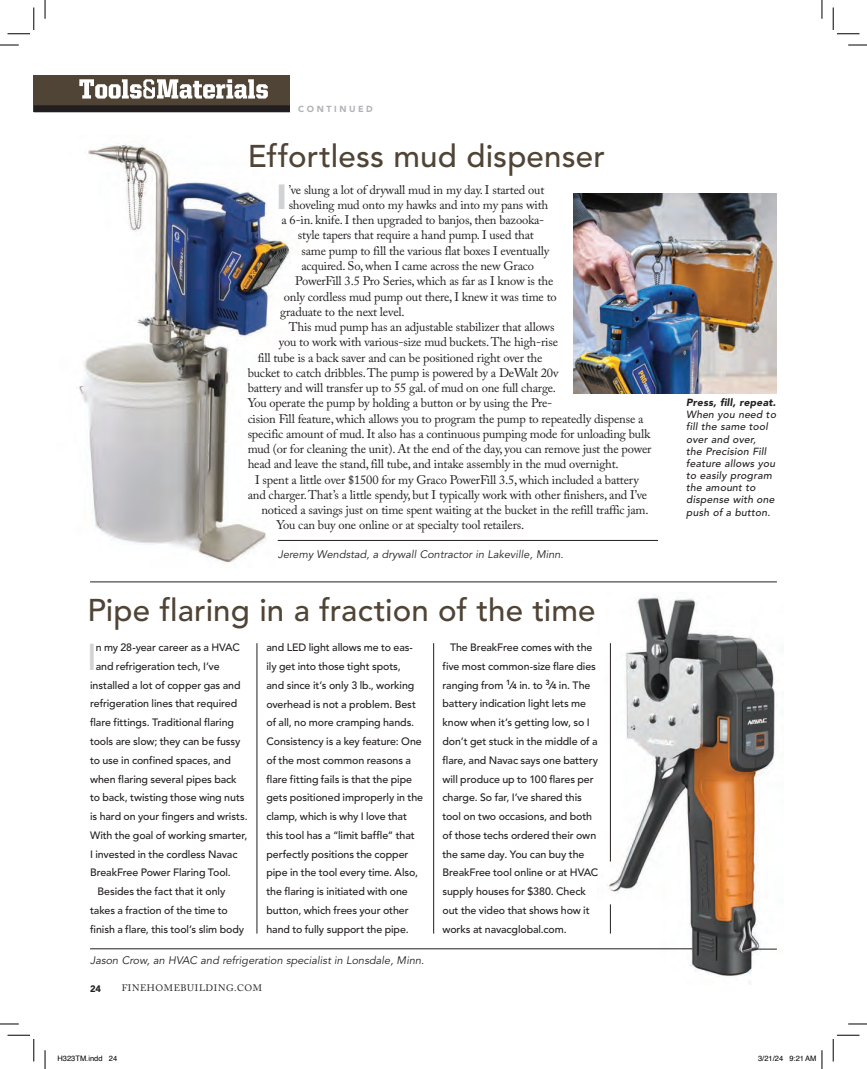
<style>
.page{position:relative;width:867px;height:1069px;background:#fff}
.page>*{position:absolute;margin:0;border:0;box-sizing:border-box;transform-origin:0 0}
.t1{font:500 37.12px "Avenir LT Std";color:#d1d2d4}
.t2{font:900 34.62px "Avenir LT Std";color:#d1d2d4}
.t3{font:500 31.25px "Avenir LT Std";letter-spacing:.005em;color:#4f4435}
.t4{font:12.5px "Adobe Caslon Pro";letter-spacing:-.015em;color:#231f20}
.t5{font:italic 10.88px "Avenir LT Std";letter-spacing:.005em;color:#231f20}
.t6{font:500 10.62px/18.8px "Avenir LT Std";letter-spacing:-.01em;color:#231f20}
.t7{font:italic 500 10.25px/12.2px "Avenir LT Std";letter-spacing:.02em;color:#231f20}
.t8{font:italic 900 10.25px "Avenir LT Std";letter-spacing:.02em;color:#231f20}
.t9{font:9.38px "Adobe Caslon Pro";letter-spacing:.065em;color:#231f20}
.t10{font:900 9.38px "Avenir LT Std";color:#231f20}
.t11{font:900 8.75px "Avenir LT Std";letter-spacing:.295em;color:#b2b3b7}
.t12{font:7.5px "Helvetica";color:#000}
.s1{font-weight:800}
.s2{font-weight:800;font-size:7.38px}
</style>
<div class="page">
<img style="left:597px;top:596px;width:180px;height:387px">
<img style="left:79px;top:143px;width:230px;height:421px">
<hr style="left:278px;top:540px;width:380px;height:1px;background:#231f20">
<hr style="left:90px;top:582px;width:686px;height:1px;background:#231f20">
<hr style="left:90px;top:948px;width:602px;height:1px;background:#231f20">
<hr style="left:257px;top:643px;width:1px;height:290px;background:#231f20">
<hr style="left:433px;top:643px;width:1px;height:290px;background:#231f20">
<hr style="left:610px;top:643px;width:1px;height:218px;background:#231f20">
<svg style="left:610px;top:904px;width:1px;height:29px"></svg>
<img style="left:573px;top:193px;width:203px;height:201px">
<div style="left:34px;top:75px;width:256px;height:36px;background:#4f4435"></div>
<div style="left:34px;top:105px;width:256px;height:7px;background:#221e1f"></div>
<svg style="left:79px;top:79px;width:189px;height:20px"></svg>
<svg style="left:751px;top:949px;width:25px;height:1px"></svg>
<svg style="left:0;top:44px;width:19px;height:2px"></svg>
<svg style="left:848px;top:44px;width:18px;height:2px"></svg>
<svg style="left:0;top:1023px;width:19px;height:2px"></svg>
<svg style="left:848px;top:1023px;width:18px;height:2px"></svg>
<svg style="left:44px;top:0;width:2px;height:19px"></svg>
<svg style="left:44px;top:1050px;width:2px;height:19px"></svg>
<svg style="left:821px;top:0;width:1px;height:19px"></svg>
<svg style="left:8px;top:8px;width:27px;height:27px"></svg>
<svg style="left:8px;top:1035px;width:27px;height:26px"></svg>
<svg style="left:832px;top:8px;width:27px;height:27px"></svg>
<svg style="left:832px;top:1035px;width:27px;height:26px"></svg>
<svg style="left:821px;top:1050px;width:1px;height:19px"></svg>
<p class="t11" style="left:298px;top:104px;width:76px">CONTINUED</p>
<h3 class="t3" style="left:248px;top:138px;width:359px">Effortless mud dispenser</h3>
<h2 class="t2" style="left:276px;top:176px;width:12px">I</h2>
<p class="t4" style="left:288px;top:182px;width:257px">’ve slung a lot of drywall mud in my day. I started out</p>
<p class="t4" style="left:288px;top:197px;width:261px">shoveling mud onto my hawks and into my pans with</p>
<p class="t4" style="left:281px;top:213px;width:264px">a 6-in. knife. I then upgraded to banjos, then bazooka-</p>
<p class="t4" style="left:297px;top:228px;width:237px">style tapers that require a hand pump. I used that</p>
<p class="t4" style="left:301px;top:243px;width:249px">same pump to fill the various flat boxes I eventually</p>
<p class="t4" style="left:301px;top:258px;width:234px">acquired. So, when I came across the new Graco</p>
<p class="t4" style="left:295px;top:274px;width:260px">PowerFill 3.5 Pro Series, which as far as I know is the</p>
<p class="t4" style="left:284px;top:289px;width:274px">only cordless mud pump out there, I knew it was time to</p>
<p class="t4" style="left:280px;top:304px;width:126px">graduate to the next level.</p>
<p class="t4" style="left:289px;top:319px;width:267px">This mud pump has an adjustable stabilizer that allows</p>
<p class="t4" style="left:279px;top:335px;width:280px">you to work with various-size mud buckets. The high-rise</p>
<p class="t4" style="left:257px;top:350px;width:286px">fill tube is a back saver and can be positioned right over the</p>
<p class="t4" style="left:247px;top:365px;width:312px">bucket to catch dribbles. The pump is powered by a DeWalt 20v</p>
<p class="t4" style="left:247px;top:380px;width:310px">battery and will transfer up to 55 gal. of mud on one full charge.</p>
<p class="t4" style="left:247px;top:396px;width:306px">You operate the pump by holding a button or by using the Pre-</p>
<p class="t4" style="left:247px;top:411px;width:397px">cision Fill feature, which allows you to program the pump to repeatedly dispense a</p>
<p class="t4" style="left:247px;top:426px;width:404px">specific amount of mud. It also has a continuous pumping mode for unloading bulk</p>
<p class="t4" style="left:247px;top:441px;width:405px">mud (or for cleaning the unit). At the end of the day, you can remove just the power</p>
<p class="t4" style="left:247px;top:457px;width:372px">head and leave the stand, fill tube, and intake assembly in the mud overnight.</p>
<p class="t4" style="left:255px;top:472px;width:385px">I spent a little over $1500 for my Graco PowerFill 3.5, which included a battery</p>
<p class="t4" style="left:247px;top:487px;width:401px">and charger. That’s a little spendy, but I typically work with other finishers, and I’ve</p>
<p class="t4" style="left:261px;top:502px;width:388px">noticed a savings just on time spent waiting at the bucket in the refill traffic jam.</p>
<p class="t4" style="left:276px;top:518px;width:249px">You can buy one online or at specialty tool retailers.</p>
<p class="t5" style="left:278px;top:548px;width:287px">Jeremy Wendstad, a drywall Contractor in Lakeville, Minn.</p>
<h3 class="t3" style="left:88px;top:592px;width:509px">Pipe flaring in a fraction of the time</h3>
<h1 class="t1" style="left:87px;top:636px;width:12px">I</h1>
<p class="t6" style="left:96px;top:638px;width:146px">n my 28-year career as a HVAC</p>
<p class="t6" style="left:96px;top:657px;width:125px">and refrigeration tech, I’ve</p>
<p class="t6" style="left:90px;top:676px;width:152px">installed a lot of copper gas and</p>
<p class="t6" style="left:90px;top:695px;width:149px">refrigeration lines that required</p>
<p class="t6" style="left:90px;top:713px;width:145px">flare fittings. Traditional flaring</p>
<p class="t6" style="left:90px;top:732px;width:152px">tools are slow; they can be fussy</p>
<p class="t6" style="left:90px;top:751px;width:142px">to use in confined spaces, and</p>
<p class="t6" style="left:90px;top:770px;width:148px">when flaring several pipes back</p>
<p class="t6" style="left:90px;top:788px;width:156px">to back, twisting those wing nuts</p>
<p class="t6" style="left:90px;top:807px;width:159px">is hard on your fingers and wrists.</p>
<p class="t6" style="left:90px;top:826px;width:159px">With the goal of working smarter,</p>
<p class="t6" style="left:90px;top:845px;width:149px">I invested in the cordless Navac</p>
<p class="t6" style="left:90px;top:863px;width:142px">BreakFree Power Flaring Tool.</p>
<p class="t6" style="left:98px;top:882px;width:129px">Besides the fact that it only</p>
<p class="t6" style="left:90px;top:901px;width:139px">takes a fraction of the time to</p>
<p class="t6" style="left:90px;top:920px;width:155px">finish a flare, this tool’s slim body</p>
<p class="t6" style="left:266px;top:638px;width:158px">and LED light allows me to eas&shy;ily get into those tight spots,<br>and since it’s only 3 lb., working overhead is not a problem. Best of all, no more cramping hands.<br>Consistency is a key feature: One of the most common reasons a flare fitting fails is that the pipe gets positioned improperly in the clamp, which is why I love that this tool has a “limit baffle” that perfectly positions the copper pipe in the tool every time. Also, the flaring is initiated with one button, which frees your other hand to fully support the pipe.</p>
<p class="t5" style="left:90px;top:954px;width:335px">Jason Crow, an HVAC and refrigeration specialist in Lonsdale, Minn.</p>
<p class="t10" style="left:90px;top:983px;width:13px">24</p>
<p class="t9" style="left:122px;top:983px;width:142px">FINEHOMEBUILDING.COM</p>
<p class="t6" style="left:442px;top:638px;width:157px;text-indent:8px">The BreakFree comes with the five most common-size flare dies ranging from <sup>1</sup><span class="s1">⁄</span><span class="s2">4</span> in. to <sup>3</sup><span class="s1">⁄</span><span class="s2">4</span> in. The battery indication light lets me know when it’s getting low, so I don’t get stuck in the middle of a flare, and Navac says one battery will produce up to 100 flares per charge. So far, I’ve shared this tool on two occasions, and both of those techs ordered their own the same day. You can buy the<br>BreakFree tool online or at HVAC supply houses for $380. Check out the video that shows how it works at navacglobal.com.</p>
<p class="t8" style="left:686px;top:396px;width:91px">Press, fill, repeat.</p>
<p class="t7" style="left:686px;top:409px;width:91px">When you need to fill the same tool over and over,<br>the Precision Fill feature allows you to easily program the amount to dispense with one push of a button.</p>
<p class="t12" style="left:58px;top:1053px;width:61px">H323TM.indd 24</p>
<p class="t12" style="left:758px;top:1053px;width:60px">3/21/24 9:21 AM</p>
</div>
